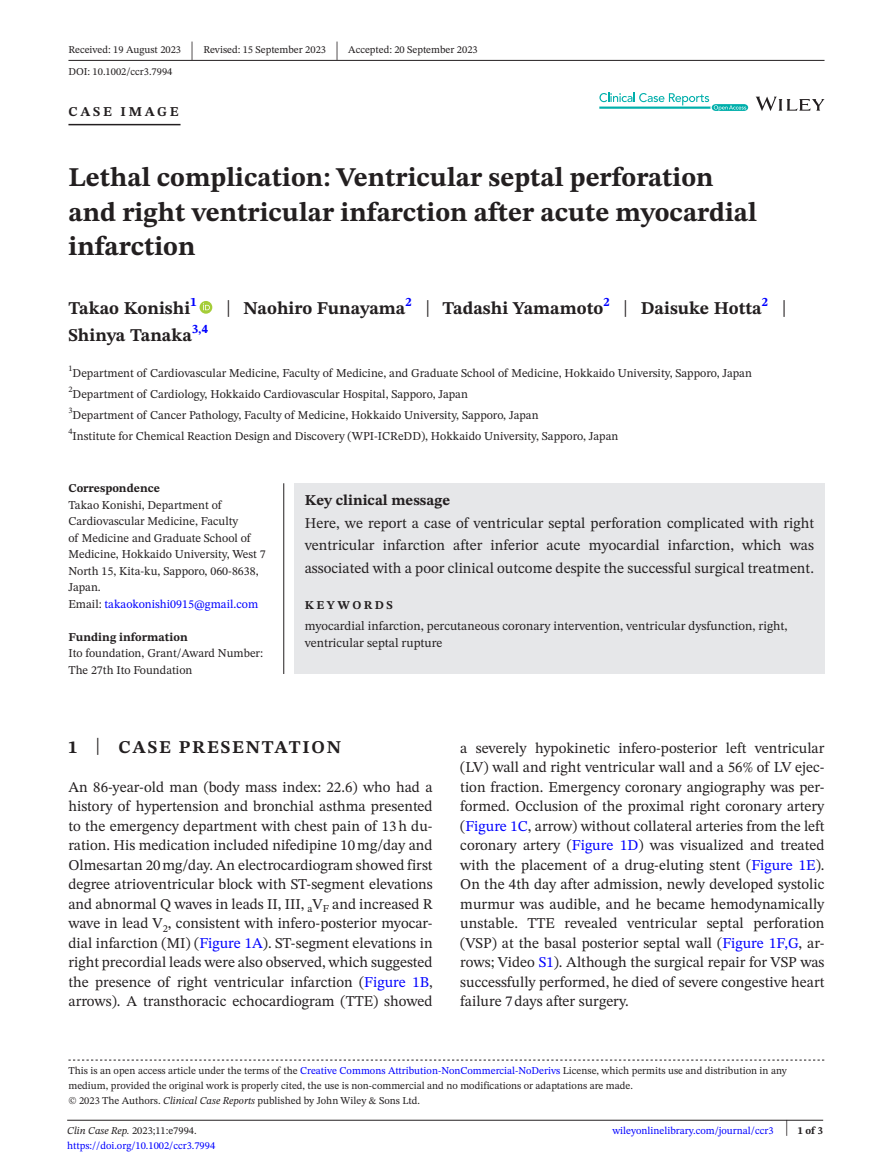
<style>
.page{position:relative;width:893px;height:1174px;background:#fff}
.page>*{position:absolute;margin:0;border:0;box-sizing:border-box;transform-origin:0 0}
.t1{font:700 27px/34.5px "STIX Two Text";color:#231f20}
.t2{font:25.65px "STIX Two Text";color:#231f20;scale:.49 1}
.t3{font:700 18px "STIX Two Text";color:#231f20}
.t4{font:700 18px "STIX Two Text";letter-spacing:.1em;color:#231f20}
.t5{font:15px/19.5px "STIX Two Text";color:#231f20;text-align:justify}
.t6{font:700 15px "STIX Two Text";color:#231f20}
.t7{font:700 13.5px "STIX Two Text";letter-spacing:.2em;color:#231f20}
.t8{font:12.75px/17.2px "STIX Two Text";color:#231f20}
.t9{font:12px/16.5px "STIX Two Text";color:#231f20}
.t10{font:700 12px "STIX Two Text";color:#231f20}
.t11{font:700 12px "STIX Two Text";letter-spacing:.2em;color:#231f20}
.t12{font:10.5px/15px "STIX Two Text";color:#231f20}
.t13{font:10.5px "STIX Two Text";color:#00f}
.t14{font:700 10.5px "STIX Two Text";color:#231f20}
.t15{font:8.4px "STIX Two Text";color:#231f20}
.s1{font-weight:400;font-size:23.4px}
.s2{color:#00f}
.s3{font-weight:400;font-size:23.7px}
.s4{font-style:italic}
.s5{font-weight:400;font-size:22.2px}
</style>
<div class="page">
<hr style="left:67px;top:1119px;width:756px;height:1px;background:#231f20">
<svg style="left:756px;top:97px;width:68px;height:14px"></svg>
<svg style="left:599px;top:93px;width:149px;height:18px"></svg>
<hr style="left:68px;top:60px;width:756px;height:1px;background:#231f20">
<hr style="left:68px;top:124px;width:113px;height:1px;background:#231f20">
<svg style="left:200px;top:301px;width:12px;height:13px"></svg>
<svg style="left:203px;top:303px;width:7px;height:7px"></svg>
<svg style="left:68px;top:1059px;width:756px;height:1px"></svg>
<div style="left:294px;top:483px;width:530px;height:174px;background:#e6e7e9"></div>
<div style="left:294px;top:657px;width:530px;height:17px;background:#e6e7e9"></div>
<hr style="left:283px;top:483px;width:1px;height:191px;background:#231f20">
<p class="t12" style="left:68px;top:42px;width:114px">Received: 19 August 2023</p>
<h2 class="t2" style="left:191px;top:32px;width:8px">|</h2>
<p class="t12" style="left:203px;top:42px;width:124px">Revised: 15 September 2023</p>
<h2 class="t2" style="left:335px;top:32px;width:8px">|</h2>
<p class="t12" style="left:348px;top:42px;width:131px">Accepted: 20 September 2023</p>
<p class="t12" style="left:68px;top:64px;width:105px">DOI: 10.1002/ccr3.7994</p>
<p class="t7" style="left:68px;top:101px;width:112px">CASE IMAGE</p>
<h1 class="t1" style="left:68px;top:161px;width:690px">Lethal complication: Ventricular septal perforation and right ventricular infarction after acute myocardial infarction</h1>
<p class="t3" style="left:68px;top:295px;width:130px">Takao Konishi<sup>1</sup></p>
<p class="t3" style="left:226px;top:295px;width:562px"><span class="s1">|</span> Naohiro Funayama<sup>2</sup> <span class="s1">|</span> Tadashi Yamamoto<sup>2</sup> <span class="s1">|</span> Daisuke Hotta<sup>2</sup> <span class="s1">|</span></p>
<p class="t3" style="left:68px;top:322px;width:141px">Shinya Tanaka<sup>3,4</sup></p>
<p class="t9" style="left:68px;top:362px;width:685px;line-height:21px"><sup>1</sup>Department of Cardiovascular Medicine, Faculty of Medicine, and Graduate School of Medicine, Hokkaido University, Sapporo, Japan<br><sup>2</sup>Department of Cardiology, Hokkaido Cardiovascular Hospital, Sapporo, Japan</p>
<p class="t15" style="left:68px;top:404px;width:6px">3</p>
<p class="t9" style="left:73px;top:406px;width:467px">Department of Cancer Pathology, Faculty of Medicine, Hokkaido University, Sapporo, Japan</p>
<p class="t15" style="left:68px;top:425px;width:6px">4</p>
<p class="t9" style="left:73px;top:427px;width:547px">Institute for Chemical Reaction Design and Discovery (WPI-ICReDD), Hokkaido University, Sapporo, Japan</p>
<p class="t10" style="left:68px;top:480px;width:93px">Correspondence</p>
<p class="t9" style="left:68px;top:496px;width:199px">Takao Konishi, Department of<br>Cardiovascular Medicine, Faculty<br>of Medicine and Graduate School of<br>Medicine, Hokkaido University, West 7<br>North 15, Kita-ku, Sapporo, 060-8638,<br>Japan.<br>Email: <span class="s2">takaokonishi0915@gmail.com</span></p>
<p class="t10" style="left:68px;top:628px;width:121px">Funding information</p>
<p class="t9" style="left:68px;top:645px;width:196px">Ito foundation, Grant/Award Number:<br>The 27th Ito Foundation</p>
<p class="t6" style="left:305px;top:489px;width:147px">Key clinical message</p>
<p class="t5" style="left:305px;top:511px;width:511px;line-height:22.5px">Here, we report a case of ventricular septal perforation complicated with right ventricular infarction after inferior acute myocardial infarction, which was associated with a poor clinical outcome despite the successful surgical treatment.</p>
<p class="t11" style="left:305px;top:596px;width:90px">KEYWORDS</p>
<p class="t8" style="left:305px;top:617px;width:484px">myocardial infarction, percutaneous coronary intervention, ventricular dysfunction, right, ventricular septal rupture</p>
<p class="t4" style="left:68px;top:734px;width:274px">1 <span class="s3">|</span> CASE PRESENTATION</p>
<p class="t5" style="left:68px;top:777px;width:366px">An 86-year-old man (body mass index: 22.6) who had a history of hypertension and bronchial asthma presented to the emergency department with chest pain of 13h du&shy;ration. His medication included nifedipine 10mg/day and Olmesartan 20mg/day. An electrocardiogram showed first degree atrioventricular block with ST-segment elevations and abnormal Q waves in leads II, III, <sub>a</sub>V<sub>F</sub> and increased R wave in lead V<sub>2</sub>, consistent with infero-posterior myocar&shy;dial infarction (MI) (<span class="s2">Figure 1A</span>). ST-segment elevations in right precordial leads were also observed, which suggested the presence of right ventricular infarction (<span class="s2">Figure 1B</span>, arrows). A transthoracic echocardiogram (TTE) showed</p>
<p class="t5" style="left:460px;top:738px;width:366px">a severely hypokinetic infero-posterior left ventricular (LV) wall and right ventricular wall and a 56% of LV ejec&shy;tion fraction. Emergency coronary angiography was per&shy;formed. Occlusion of the proximal right coronary artery (<span class="s2">Figure 1C</span>, arrow) without collateral arteries from the left coronary artery (<span class="s2">Figure 1D</span>) was visualized and treated with the placement of a drug-eluting stent (<span class="s2">Figure 1E</span>).<br>On the 4th day after admission, newly developed systolic murmur was audible, and he became hemodynamically unstable. TTE revealed ventricular septal perforation (VSP) at the basal posterior septal wall (<span class="s2">Figure 1F,G</span>, ar&shy;rows; Video <span class="s2">S1</span>). Although the surgical repair for VSP was successfully performed, he died of severe congestive heart failure 7days after surgery.</p>
<p class="t12" style="left:68px;top:1063px;width:720px">This is an open access article under the terms of the <span class="s2">Creative Commons Attribution-NonCommercial-NoDerivs</span> License, which permits use and distribution in any medium, provided the original work is properly cited, the use is non-commercial and no modifications or adaptations are made.<br>© 2023 The Authors. <span class="s4">Clinical Case Reports</span> published by John Wiley &amp; Sons Ltd.</p>
<p class="t12" style="left:67px;top:1123px;width:131px"><span class="s4">Clin Case Rep.</span> 2023;11:e7994.</p>
<p class="t14" style="left:785px;top:1123px;width:39px"><span class="s5">|</span> 1 of 3</p>
<p class="t13" style="left:67px;top:1138px;width:150px">https://doi.org/10.1002/ccr3.7994</p>
<p class="t13" style="left:612px;top:1123px;width:163px">wileyonlinelibrary.com/journal/ccr3</p>
</div>
